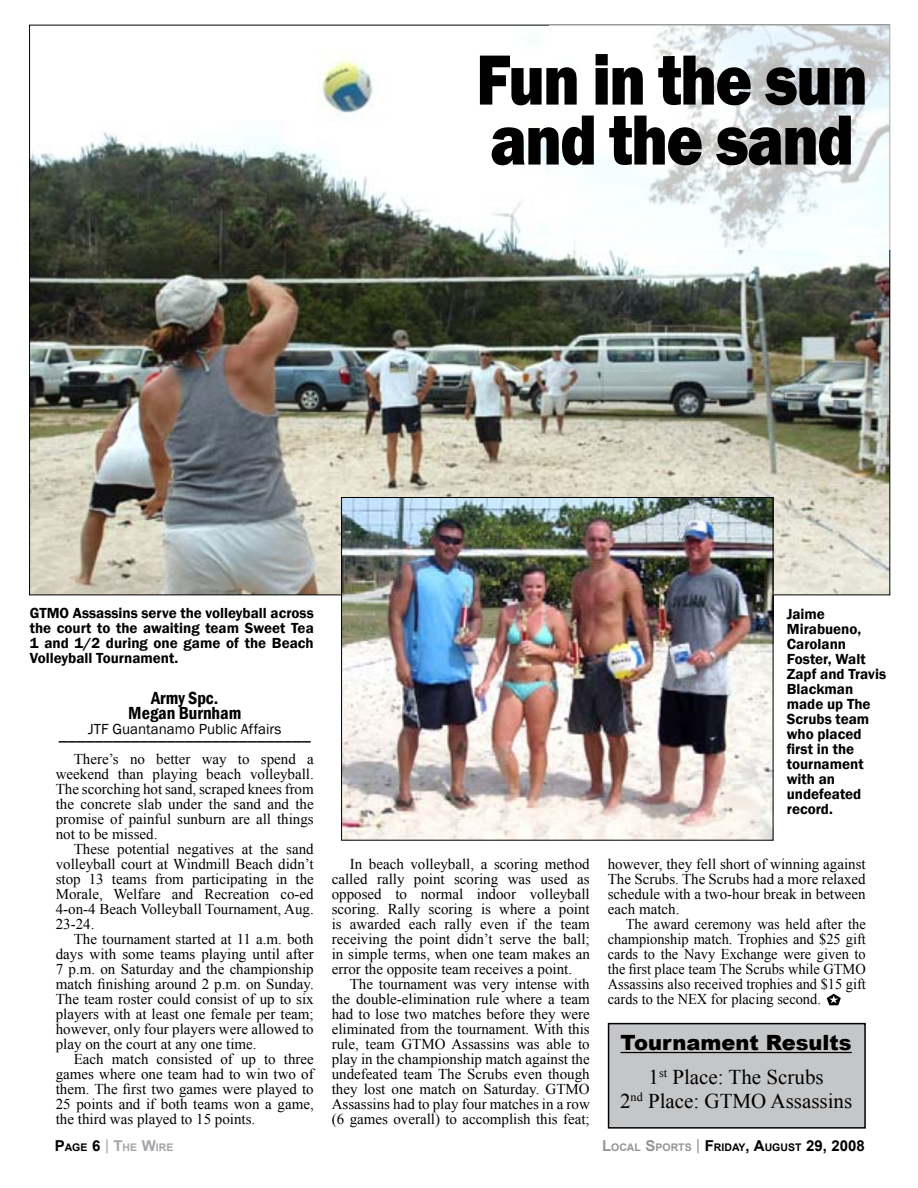
<style>
.page{position:relative;width:918px;height:1188px;background:#fff}
.page>*{position:absolute;margin:0;border:0;box-sizing:border-box;transform-origin:0 0}
.t1{font:800 73.5px/60px "Franklin Gothic";letter-spacing:-.025em;color:#000;scale:.85 1}
.t2{font:21px/24px "Times New Roman";color:#000;text-align:center}
.t3{font:900 21px "Arial";color:#000}
.t4{font:18px "Franklin Gothic";color:#000}
.t5{font:600 condensed 18px/15px "Franklin Gothic";color:#000;text-align:center}
.t6{font:15px/15px "Times New Roman";color:#000;text-align:justify}
.t7{font:600 15px/15px "Franklin Gothic";color:#000;text-align:justify}
.t8{font:15px/15px "Times New Roman";color:#000;text-align:justify;scale:.96 1}
.t9{font:700 15px "Arial";color:#000}
.t10{font:15px "Franklin Gothic";color:#000}
.t11{font:700 10.5px "Arial";color:#a3a5a8}
.s1{font-size:15px;color:#000}
.s2{color:#000}
.s3{font-weight:400;font-size:15px}
.s4{font-size:15px}
.s5{color:#939598}
.s6{font-size:10.5px;color:#939598}
.s7{font-weight:400;color:#8a8c8e}
.s8{font-size:10.5px}
</style>
<div class="page">
<img style="left:31px;top:60px;width:857px;height:533px">
<img style="left:343px;top:499px;width:428px;height:340px">
<div style="left:341px;top:497px;width:432px;height:344px;border:1px solid #000"></div>
<svg style="left:549px;top:25px;width:342px;height:225px"></svg>
<div style="left:609px;top:1024px;width:256px;height:104px;background:#c5c6c8"></div>
<div style="left:608px;top:1023px;width:258px;height:106px;border:2px solid #000"></div>
<hr style="left:621px;top:1052px;width:231px;height:1px;background:#000">
<svg style="left:827px;top:994px;width:14px;height:11px"></svg>
<h1 class="t1" style="left:476px;top:50px;width:462px">Fun in the sun and the sand</h1>
<p class="t7" style="left:30px;top:605px;width:285px">GTMO Assassins serve the volleyball across the court to the awaiting team Sweet Tea 1 and 1/2 during one game of the Beach Volleyball Tournament.</p>
<p class="t5" style="left:128px;top:690px;width:115px">Army Spc.<br>Megan Burnham</p>
<p class="t10" style="left:88px;top:719px;width:195px">JTF Guantanamo Public Affairs</p>
<p class="t4" style="left:59px;top:722px;width:254px">____________________________</p>
<p class="t6" style="left:56px;top:751px;width:260px;text-indent:18px">There’s no better way to spend a weekend than playing beach volleyball.<br>The scorching hot sand, scraped knees from the concrete slab under the sand and the promise of painful sunburn are all things not to be missed.</p>
<p class="t6" style="left:56px;top:841px;width:260px;text-indent:18px">These potential negatives at the sand volleyball court at Windmill Beach didn’t stop 13 teams from participating in the Morale, Welfare and Recreation co-ed 4-on-4 Beach Volleyball Tournament, Aug.<br>23-24.</p>
<p class="t6" style="left:56px;top:931px;width:260px;text-indent:18px">The tournament started at 11 a.m. both days with some teams playing until after 7 p.m. on Saturday and the championship match finishing around 2 p.m. on Sunday.<br>The team roster could consist of up to six players with at least one female per team; however, only four players were allowed to play on the court at any one time.</p>
<p class="t6" style="left:56px;top:1051px;width:260px;text-indent:18px">Each match consisted of up to three games where one team had to win two of them. The first two games were played to 25 points and if both teams won a game, the third was played to 15 points.</p>
<p class="t6" style="left:332px;top:856px;width:260px;text-indent:18px">In beach volleyball, a scoring method called rally point scoring was used as opposed to normal indoor volleyball scoring. Rally scoring is where a point is awarded each rally even if the team receiving the point didn’t serve the ball; in simple terms, when one team makes an error the opposite team receives a point.</p>
<p class="t6" style="left:332px;top:976px;width:260px;text-indent:18px">The tournament was very intense with the double-elimination rule where a team had to lose two matches before they were eliminated from the tournament. With this rule, team GTMO Assassins was able to play in the championship match against the undefeated team The Scrubs even though they lost one match on Saturday. GTMO Assassins had to play four matches in a row (6 games overall) to accomplish this feat;</p>
<p class="t7" style="left:787px;top:607px;width:101px;text-align:left">Jaime<br>Mirabueno,<br>Carolann<br>Foster, Walt<br>Zapf and Travis<br>Blackman made up The<br>Scrubs team who placed first in the tournament with an undefeated record.</p>
<p class="t6" style="left:608px;top:856px;width:260px">however, they fell short of winning against The Scrubs. The Scrubs had a more relaxed schedule with a two-hour break in between each match.</p>
<p class="t8" style="left:608px;top:916px;width:270px;text-indent:18px">The award ceremony was held after the championship match. Trophies and $25 gift cards to the Navy Exchange were given to the first place team The Scrubs while GTMO Assassins also received trophies and $15 gift cards to the NEX for placing second.</p>
<h2 class="t3" style="left:621px;top:1027px;width:233px">Tournament Results</h2>
<h2 class="t2" style="left:620px;top:1065px;width:234px">1<sup>st</sup> Place: The Scrubs<br>2<sup>nd</sup> Place: GTMO Assassins</h2>
<p class="t11" style="left:55px;top:1140px;width:120px"><span class="s1">P</span><span class="s2">AGE</span> <span class="s1">6</span> <span class="s3">|</span> <span class="s4">T</span>HE <span class="s4">W</span>IRE</p>
<p class="t9" style="left:602px;top:1136px;width:264px"><span class="s5">L</span><span class="s6">OCAL</span> <span class="s5">S</span><span class="s6">PORTS</span> <span class="s7">|</span> F<span class="s8">RIDAY</span>, A<span class="s8">UGUST</span> 29, 2008</p>
</div>
